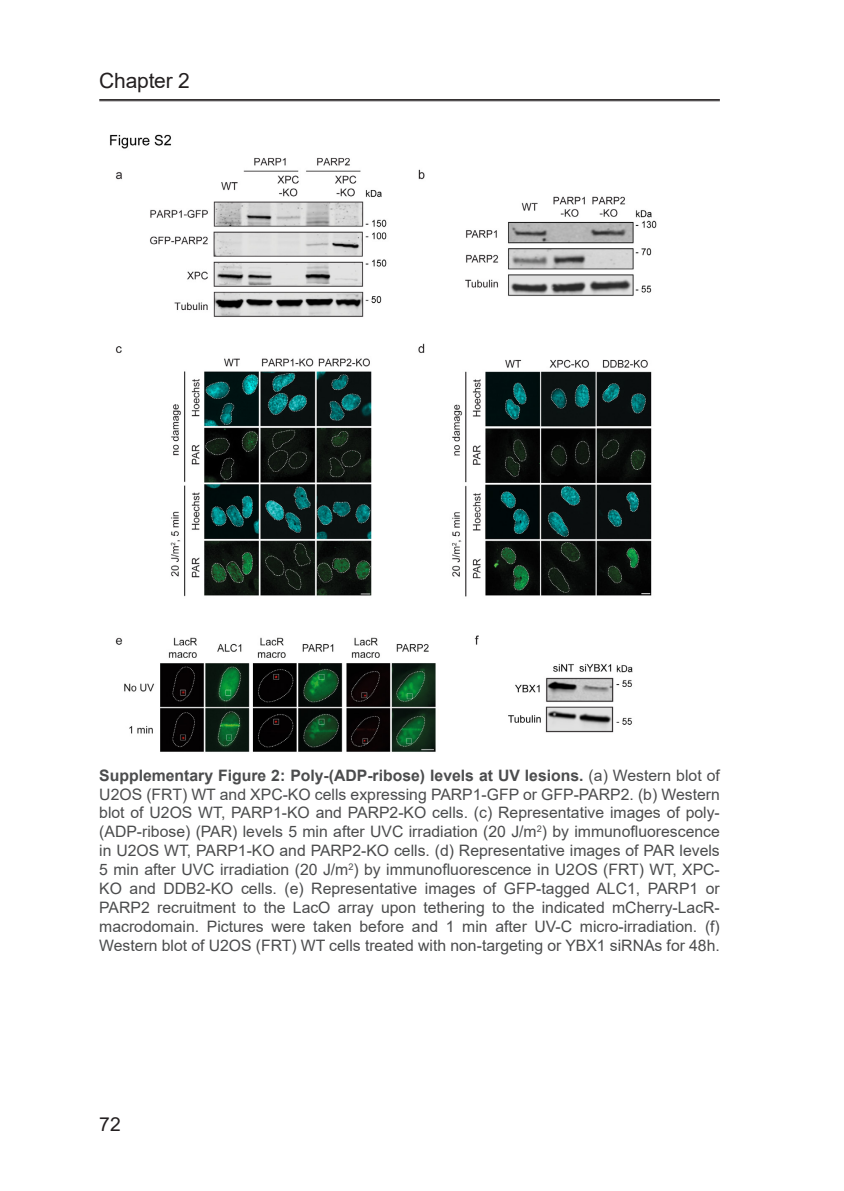
<style>
.page{position:relative;width:844px;height:1191px;background:#fff}
.page>*{position:absolute;margin:0;border:0;box-sizing:border-box;transform-origin:0 0}
.t1{font:21px "Arial";letter-spacing:-.01em;color:#231f20}
.t2{font:19.25px "Arial";color:#231f20}
.t3{font:15.75px/18.9px "Arial";color:#4b4c4d;text-align:justify}
.s1{font-weight:700}
</style>
<div class="page">
<hr style="left:99px;top:99px;width:620px;height:1px;background:#231f20">
<hr style="left:99px;top:100px;width:620px;height:1px;background:#231f20">
<img style="left:110px;top:134px;width:547px;height:618px">
<h1 class="t1" style="left:99px;top:66px;width:92px">Chapter 2</h1>
<p class="t3" style="left:99px;top:765px;width:622px"><span class="s1">Supplementary Figure 2: Poly-(ADP-ribose) levels at UV lesions.</span> (a) Western blot of U2OS (FRT) WT and XPC-KO cells expressing PARP1-GFP or GFP-PARP2. (b) Western blot of U2OS WT, PARP1-KO and PARP2-KO cells. (c) Representative images of poly-(ADP-ribose) (PAR) levels 5 min after UVC irradiation (20 J/m<sup>2</sup>) by immunofluorescence in U2OS WT, PARP1-KO and PARP2-KO cells. (d) Representative images of PAR levels 5 min after UVC irradiation (20 J/m<sup>2</sup>) by immunofluorescence in U2OS (FRT) WT, XPC-KO and DDB2-KO cells. (e) Representative images of GFP-tagged ALC1, PARP1 or PARP2 recruitment to the LacO array upon tethering to the indicated mCherry-LacR&shy;macrodomain. Pictures were taken before and 1 min after UV-C micro-irradiation. (f)<br>Western blot of U2OS (FRT) WT cells treated with non-targeting or YBX1 siRNAs for 48h.</p>
<p class="t2" style="left:99px;top:1110px;width:23px">72</p>
</div>
